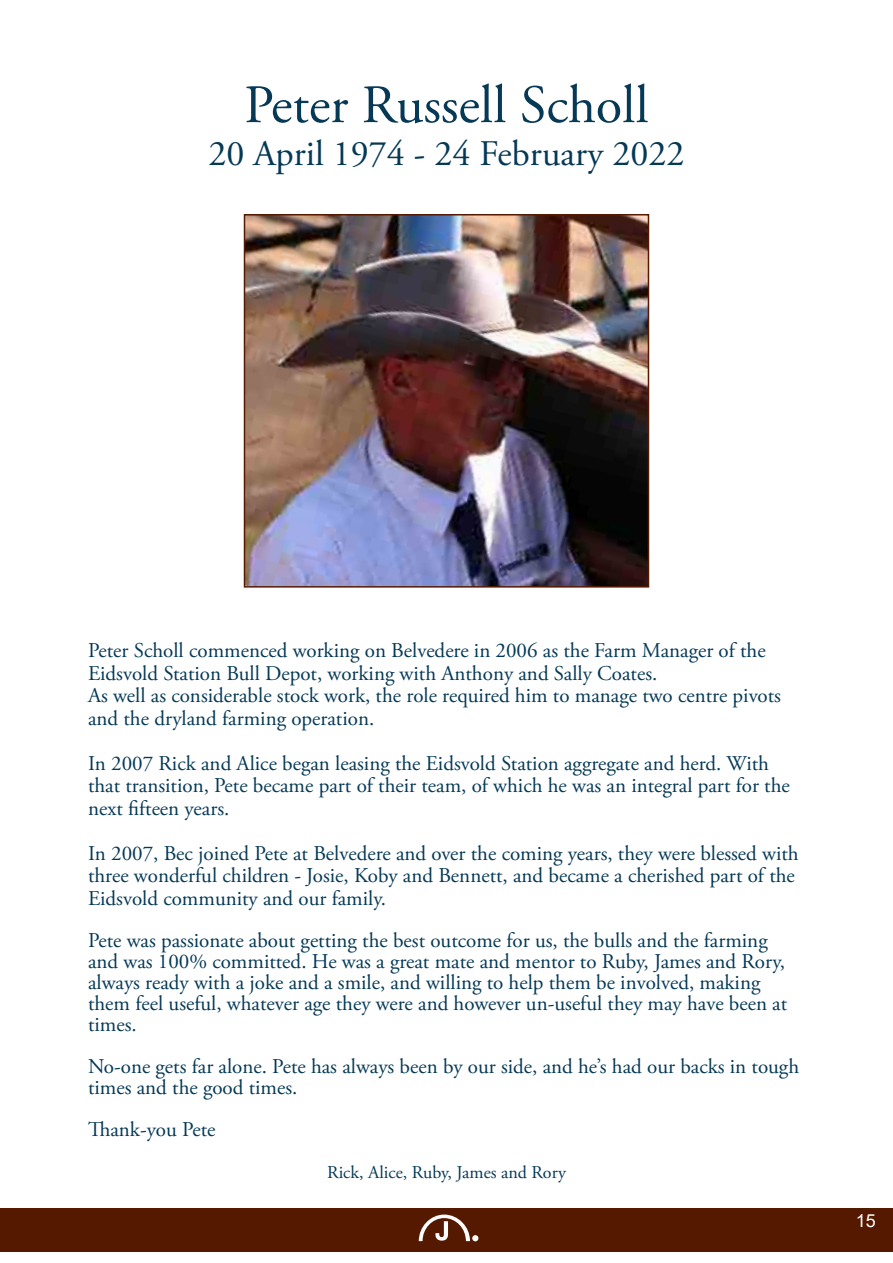
<style>
.page{position:relative;width:893px;height:1263px;background:#fff}
.page>*{position:absolute;margin:0;border:0;box-sizing:border-box;transform-origin:0 0}
.t1{font:54px "Adobe Garamond Pro";color:#053956}
.t2{font:36px "Adobe Garamond Pro";color:#053956}
.t3{font:21px/22.5px "Adobe Garamond Pro";color:#053956}
.t4{font:18px "Adobe Garamond Pro";color:#053956}
.t5{font:18px "Arial";color:#fff}
</style>
<div class="page">
<div style="left:0;top:1208px;width:893px;height:43px;background:#551900"></div>
<svg style="left:419px;top:1214px;width:59px;height:27px"></svg>
<img style="left:247px;top:217px;width:399px;height:368px">
<div style="left:244px;top:214px;width:405px;height:374px;border:2px solid #551900"></div>
<p class="t1" style="left:244px;top:73px;width:406px">Peter Russell Scholl</p>
<p class="t2" style="left:209px;top:132px;width:477px">20 April 1974 - 24 February 2022</p>
<p class="t3" style="left:88px;top:640px;width:679px">Peter Scholl commenced working on Belvedere in 2006 as the Farm Manager of the<br>Eidsvold Station Bull Depot, working with Anthony and Sally Coates.</p>
<p class="t3" style="left:88px;top:685px;width:694px">As well as considerable stock work, the role required him to manage two centre pivots and the dryland farming operation.</p>
<p class="t3" style="left:88px;top:753px;width:703px">In 2007 Rick and Alice began leasing the Eidsvold Station aggregate and herd. With that transition, Pete became part of their team, of which he was an integral part for the next fifteen years.</p>
<p class="t3" style="left:88px;top:843px;width:712px">In 2007, Bec joined Pete at Belvedere and over the coming years, they were blessed with three wonderful children - Josie, Koby and Bennett, and became a cherished part of the<br>Eidsvold community and our family.</p>
<p class="t3" style="left:88px;top:930px;width:701px;line-height:21px">Pete was passionate about getting the best outcome for us, the bulls and the farming and was 100% committed. He was a great mate and mentor to Ruby, James and Rory, always ready with a joke and a smile, and willing to help them be involved, making them feel useful, whatever age they were and however un-useful they may have been at times.</p>
<p class="t3" style="left:88px;top:1056px;width:713px;line-height:21px">No-one gets far alone. Pete has always been by our side, and he’s had our backs in tough times and the good times.</p>
<p class="t3" style="left:88px;top:1119px;width:129px">Thank-you Pete</p>
<p class="t4" style="left:327px;top:1161px;width:240px">Rick, Alice, Ruby, James and Rory</p>
<p class="t5" style="left:856px;top:1208px;width:22px">15</p>
</div>
